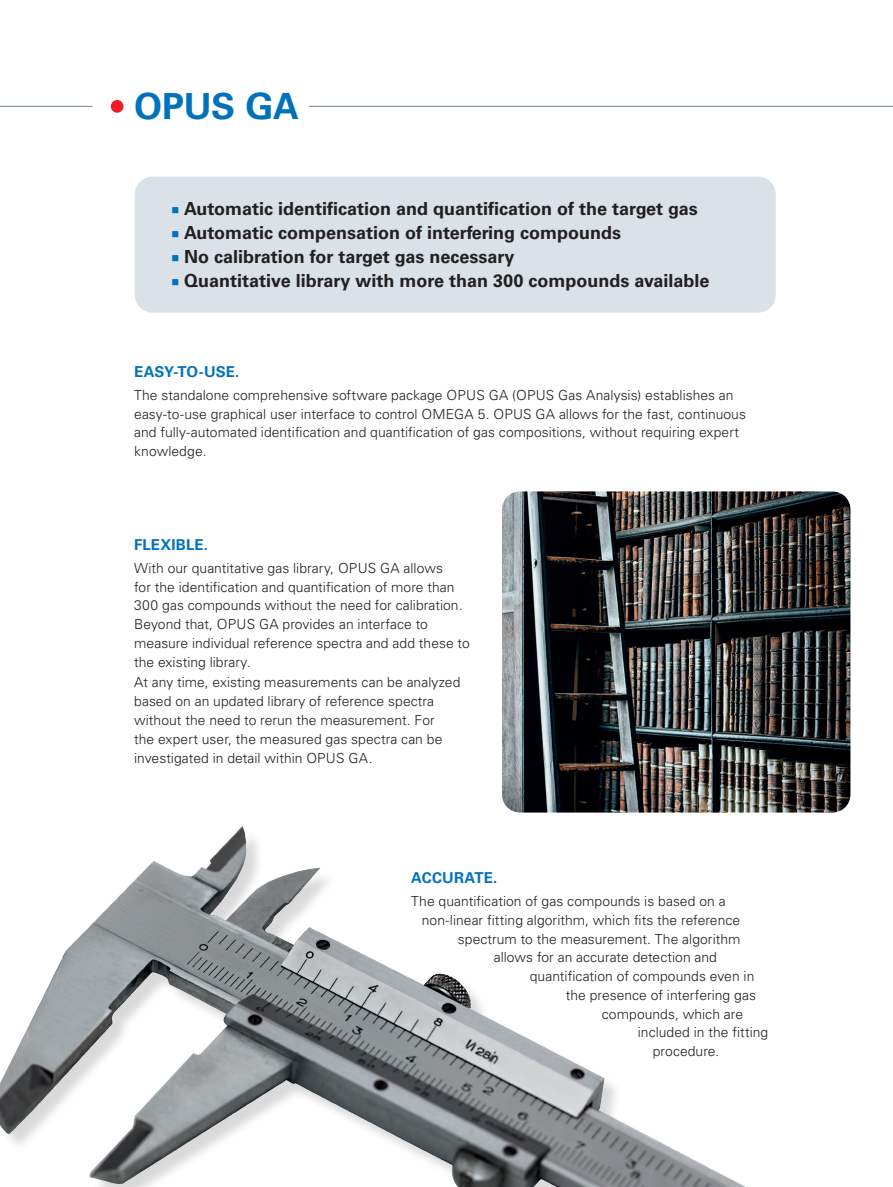
<style>
.page{position:relative;width:893px;height:1187px;background:#fff}
.page>*{position:absolute;margin:0;border:0;box-sizing:border-box;transform-origin:0 0}
.t1{font:700 36px "Univers LT Std";letter-spacing:-.005em;color:#0072bc}
.t2{font:700 18px "Univers LT Std";color:#231f20}
.t3{font:700 15px "Univers LT Std";letter-spacing:.005em;color:#0072bc}
.t4{font:300 13.8px/18.8px "Univers LT Std";letter-spacing:.005em;color:#231f20}
.s1{color:#0072bc}
</style>
<div class="page">
<img style="left:0;top:826px;width:744px;height:360px">
<hr style="left:309px;top:106px;width:584px;height:1px;background:#738a95">
<div style="left:111px;top:100px;width:13px;height:13px;background:#ee1d23;border-radius:50%"></div>
<hr style="left:0;top:106px;width:93px;height:1px;background:#738a95">
<div style="left:135px;top:176px;width:641px;height:137px;background:#dae2e7;border-radius:18px"></div>
<img style="left:502px;top:491px;width:348px;height:321px">
<h1 class="t1" style="left:134px;top:86px;width:167px">OPUS GA</h1>
<h2 class="t2" style="left:171px;top:198px;width:528px"><span class="s1">■</span> Automatic identification and quantification of the target gas</h2>
<h2 class="t2" style="left:171px;top:222px;width:451px"><span class="s1">■</span> Automatic compensation of interfering compounds</h2>
<h2 class="t2" style="left:171px;top:246px;width:344px"><span class="s1">■</span> No calibration for target gas necessary</h2>
<h2 class="t2" style="left:171px;top:270px;width:539px"><span class="s1">■</span> Quantitative library with more than 300 compounds available</h2>
<p class="t3" style="left:134px;top:362px;width:107px">EASY-TO-USE.</p>
<p class="t4" style="left:134px;top:385px;width:613px">The standalone comprehensive software package OPUS GA (OPUS Gas Analysis) establishes an easy-to-use graphical user interface to control OMEGA 5. OPUS GA allows for the fast, continuous and fully-automated identification and quantification of gas compositions, without requiring expert knowledge.</p>
<p class="t3" style="left:134px;top:535px;width:75px">FLEXIBLE.</p>
<p class="t4" style="left:134px;top:558px;width:337px">With our quantitative gas library, OPUS GA allows<br>for the identification and quantification of more than 300 gas compounds without the need for calibration.<br>Beyond that, OPUS GA provides an interface to measure individual reference spectra and add these to the existing library.</p>
<p class="t4" style="left:134px;top:673px;width:328px">At any time, existing measurements can be analyzed based on an updated library of reference spectra without the need to rerun the measurement. For<br>the expert user, the measured gas spectra can be investigated in detail within OPUS GA.</p>
<p class="t3" style="left:411px;top:868px;width:88px">ACCURATE.</p>
<p class="t4" style="left:411px;top:891px;width:316px">The quantification of gas compounds is based on a</p>
<p class="t4" style="left:422px;top:910px;width:320px">non-linear fitting algorithm, which fits the reference</p>
<p class="t4" style="left:458px;top:929px;width:284px">spectrum to the measurement. The algorithm</p>
<p class="t4" style="left:494px;top:947px;width:225px">allows for an accurate detection and</p>
<p class="t4" style="left:530px;top:966px;width:226px">quantification of compounds even in</p>
<p class="t4" style="left:566px;top:985px;width:192px">the presence of interfering gas</p>
<p class="t4" style="left:602px;top:1004px;width:143px">compounds, which are</p>
<p class="t4" style="left:638px;top:1022px;width:132px">included in the fitting</p>
<p class="t4" style="left:653px;top:1041px;width:68px">procedure.</p>
</div>
